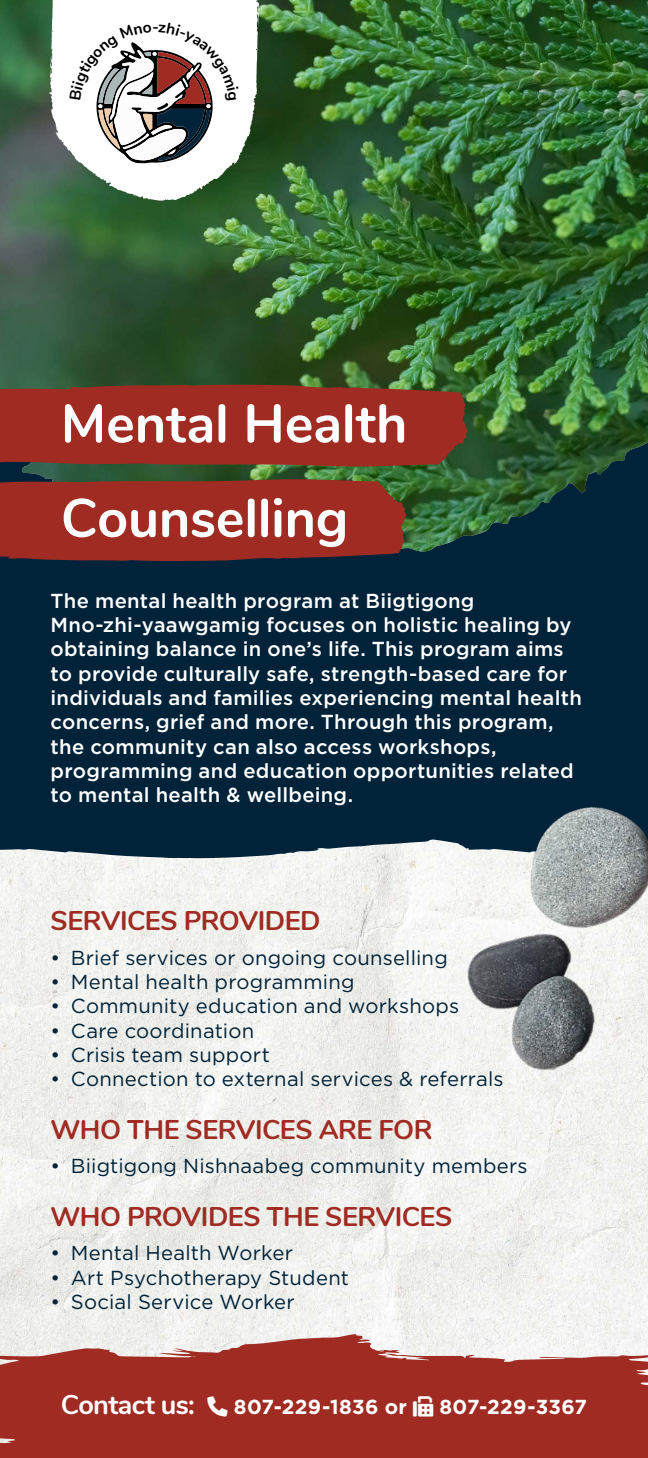
<style>
.page{position:relative;width:648px;height:1458px;background:#fff}
.page>*{position:absolute;margin:0;border:0;box-sizing:border-box;transform-origin:0 0}
.t1{font:700 54px "Nunito";letter-spacing:-.005em;color:#fff}
.t2{font:700 27px "Nunito";letter-spacing:-.015em;color:#a02b22}
.t3{font:700 27px "Nunito";letter-spacing:-.025em;color:#fff}
.t4{font:500 20.25px/24.3px "Gotham";letter-spacing:.015em;color:#fff}
.t5{font:20.25px "Gotham";letter-spacing:.01em;color:#00233a}
.t6{font:700 20.25px "Gotham";letter-spacing:.02em;color:#fff}
</style>
<div class="page">
<img style="left:0;top:858px;width:648px;height:475px">
<div style="left:0;top:555px;width:648px;height:303px;background:#00233a"></div>
<img style="left:0;top:0;width:648px;height:555px">
<svg style="left:0;top:479px;width:407px;height:82px;background:#962d23"></svg>
<svg style="left:0;top:385px;width:468px;height:82px;background:#982e23"></svg>
<svg style="left:0;top:1333px;width:648px;height:125px;background:#ac4a42"></svg>
<img style="left:407px;top:766px;width:241px;height:340px">
<svg style="left:49px;top:0;width:211px;height:201px"></svg>
<svg style="left:208px;top:1396px;width:20px;height:21px"></svg>
<svg style="left:413px;top:1396px;width:20px;height:21px"></svg>
<svg style="left:69px;top:22px;width:169px;height:141px"></svg>
<h1 class="t1" style="left:61px;top:384px;width:348px">Mental Health</h1>
<h1 class="t1" style="left:61px;top:478px;width:289px">Counselling</h1>
<p class="t4" style="left:51px;top:588px;width:533px">The mental health program at Biigtigong Mno-zhi-yaawgamig focuses on holistic healing by obtaining balance in one’s life. This program aims to provide culturally safe, strength-based care for individuals and families experiencing mental health concerns, grief and more. Through this program, the community can also access workshops, programming and education opportunities related to mental health &amp; wellbeing.</p>
<h2 class="t2" style="left:51px;top:901px;width:271px">SERVICES PROVIDED</h2>
<p class="t5" style="left:51px;top:945px;width:399px">• Brief services or ongoing counselling</p>
<p class="t5" style="left:51px;top:969px;width:305px">• Mental health programming</p>
<p class="t5" style="left:51px;top:993px;width:410px">• Community education and workshops</p>
<p class="t5" style="left:51px;top:1018px;width:205px">• Care coordination</p>
<p class="t5" style="left:51px;top:1042px;width:221px">• Crisis team support</p>
<p class="t5" style="left:51px;top:1066px;width:455px">• Connection to external services &amp; referrals</p>
<h2 class="t2" style="left:51px;top:1110px;width:383px">WHO THE SERVICES ARE FOR</h2>
<p class="t5" style="left:51px;top:1153px;width:479px">• Biigtigong Nishnaabeg community members</p>
<h2 class="t2" style="left:51px;top:1197px;width:403px">WHO PROVIDES THE SERVICES</h2>
<p class="t5" style="left:51px;top:1240px;width:244px">• Mental Health Worker</p>
<p class="t5" style="left:51px;top:1265px;width:300px">• Art Psychotherapy Student</p>
<p class="t5" style="left:51px;top:1289px;width:246px">• Social Service Worker</p>
<h2 class="t3" style="left:61px;top:1385px;width:136px">Contact us:</h2>
<p class="t6" style="left:234px;top:1393px;width:175px">807-229-1836 or</p>
<p class="t6" style="left:439px;top:1393px;width:149px">807-229-3367</p>
</div>
